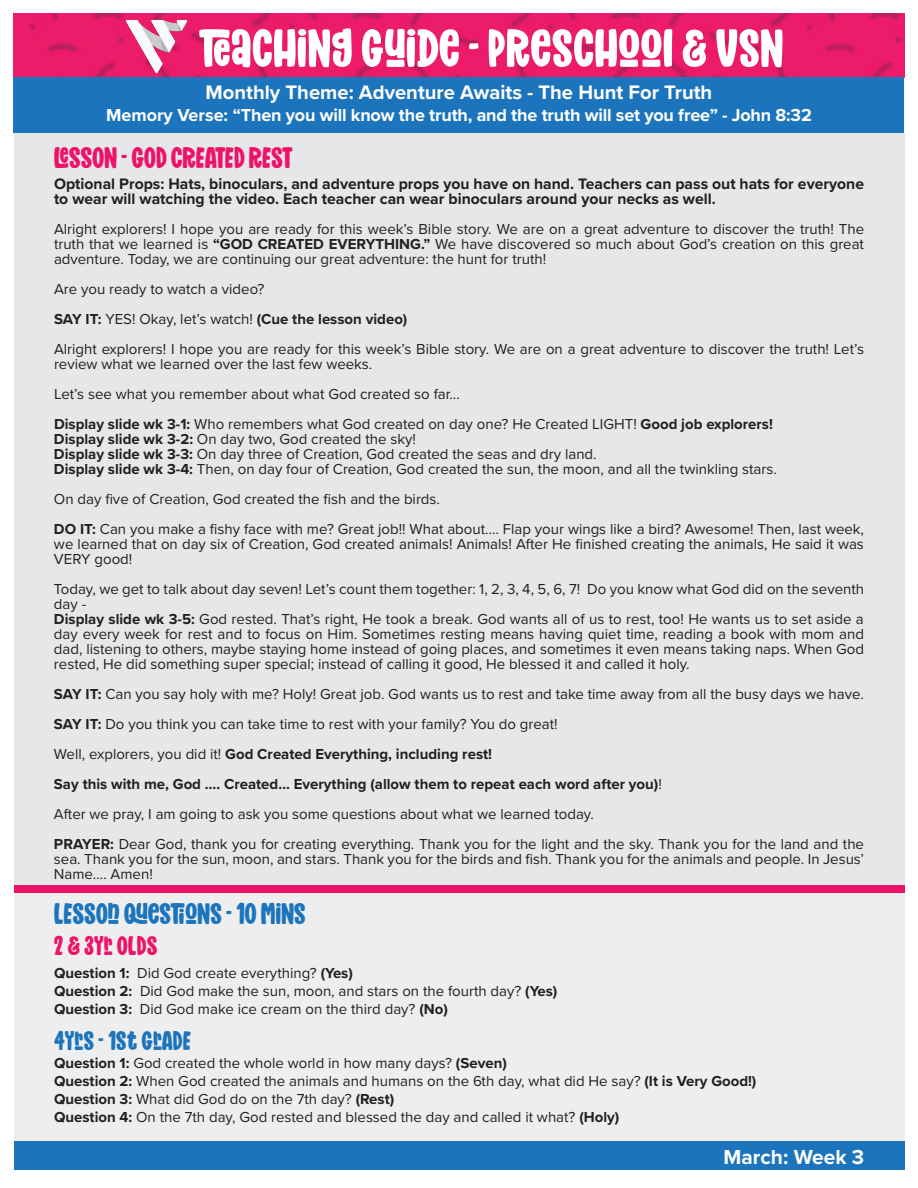
<style>
.page{position:relative;width:918px;height:1188px;background:#fff}
.page>*{position:absolute;margin:0;border:0;box-sizing:border-box;transform-origin:0 0}
.t1{font:54px "Mighty Mountain";color:#fff}
.t2{font:30px "Mighty Mountain";letter-spacing:-.01em;color:#1c75bc}
.t3{font:30px "Mighty Mountain";letter-spacing:-.01em;color:#ed1369}
.t4{font:27px "Mighty Mountain";color:#1c75bc}
.t5{font:27px "Mighty Mountain";color:#ed1369}
.t6{font:700 21px "Proxima Nova";color:#fff}
.t7{font:700 20.25px "Proxima Nova";color:#fff}
.t8{font:700 18px "Proxima Nova";letter-spacing:-.01em;color:#fff}
.t9{font:700 15.75px/15px "Proxima Nova";color:#231f20}
.t10{font:15px/15px "Proxima Nova";color:#231f20;text-align:justify}
.t11{font:700 15px "Proxima Nova";color:#231f20}
.s1{font-weight:700}
.s2{font-weight:400}
</style>
<div class="page">
<div style="left:14px;top:874px;width:890px;height:285px;background:#eeeeef"></div>
<img style="left:14px;top:14px;width:891px;height:63px">
<div style="left:14px;top:77px;width:890px;height:56px;background:#1c75bc"></div>
<div style="left:14px;top:133px;width:890px;height:753px;background:#e6e7e9"></div>
<div style="left:14px;top:1142px;width:891px;height:28px;background:#1c75bc"></div>
<img style="left:124px;top:14px;width:64px;height:63px">
<div style="left:14px;top:886px;width:891px;height:7px;background:#ed1369"></div>
<p class="t1" style="left:198px;top:11px;width:587px">TEACHING GUIDE - PRESCHOOL &amp; VSN</p>
<p class="t7" style="left:206px;top:77px;width:508px">Monthly Theme: Adventure Awaits - The Hunt For Truth</p>
<p class="t8" style="left:106px;top:102px;width:707px">Memory Verse: “Then you will know the truth, and the truth will set you free” - John 8:32</p>
<p class="t3" style="left:54px;top:137px;width:241px">LESSON - GOD CREATED REST</p>
<p class="t9" style="left:54px;top:176px;width:812px">Optional Props: Hats, binoculars, and adventure props you have on hand. Teachers can pass out hats for everyone to wear will watching the video. Each teacher can wear binoculars around your necks as well.</p>
<p class="t10" style="left:54px;top:220px;width:812px">Alright explorers! I hope you are ready for this week’s Bible story. We are on a great adventure to discover the truth! The truth that we learned is <span class="s1">“GOD CREATED EVERYTHING.”</span> We have discovered so much about God’s creation on this great adventure. Today, we are continuing our great adventure: the hunt for truth!</p>
<p class="t10" style="left:54px;top:280px;width:212px">Are you ready to watch a video?</p>
<p class="t11" style="left:54px;top:307px;width:355px">SAY IT: <span class="s2">YES! Okay, let’s watch!</span> (Cue the lesson video)</p>
<p class="t10" style="left:54px;top:340px;width:812px">Alright explorers! I hope you are ready for this week’s Bible story. We are on a great adventure to discover the truth! Let’s review what we learned over the last few weeks.</p>
<p class="t10" style="left:54px;top:385px;width:407px">Let’s see what you remember about what God created so far…</p>
<p class="t10" style="left:54px;top:415px;width:720px"><span class="s1">Display slide wk 3-1:</span> Who remembers what God created on day one? He Created LIGHT! <span class="s1">Good job explorers!</span></p>
<p class="t10" style="left:54px;top:430px;width:363px"><span class="s1">Display slide wk 3-2:</span> On day two, God created the sky!</p>
<p class="t10" style="left:54px;top:445px;width:544px"><span class="s1">Display slide wk 3-3:</span> On day three of Creation, God created the seas and dry land.</p>
<p class="t10" style="left:54px;top:460px;width:724px"><span class="s1">Display slide wk 3-4:</span> Then, on day four of Creation, God created the sun, the moon, and all the twinkling stars.</p>
<p class="t10" style="left:54px;top:490px;width:388px">On day five of Creation, God created the fish and the birds.</p>
<p class="t10" style="left:54px;top:520px;width:812px"><span class="s1">DO IT:</span> Can you make a fishy face with me? Great job!! What about…. Flap your wings like a bird? Awesome! Then, last week, we learned that on day six of Creation, God created animals! Animals! After He finished creating the animals, He said it was VERY good!</p>
<p class="t10" style="left:54px;top:580px;width:812px">Today, we get to talk about day seven! Let’s count them together: 1, 2, 3, 4, 5, 6, 7! Do you know what God did on the seventh day -</p>
<p class="t10" style="left:54px;top:610px;width:812px"><span class="s1">Display slide wk 3-5:</span> God rested. That’s right, He took a break. God wants all of us to rest, too! He wants us to set aside a day every week for rest and to focus on Him. Sometimes resting means having quiet time, reading a book with mom and dad, listening to others, maybe staying home instead of going places, and sometimes it even means taking naps. When God rested, He did something super special; instead of calling it good, He blessed it and called it holy.</p>
<p class="t10" style="left:54px;top:685px;width:811px"><span class="s1">SAY IT:</span> Can you say holy with me? Holy! Great job. God wants us to rest and take time away from all the busy days we have.</p>
<p class="t10" style="left:54px;top:715px;width:505px"><span class="s1">SAY IT:</span> Do you think you can take time to rest with your family? You do great!</p>
<p class="t11" style="left:54px;top:742px;width:440px"><span class="s2">Well, explorers, you did it!</span> God Created Everything, including rest!</p>
<p class="t11" style="left:54px;top:772px;width:609px">Say this with me, God …. Created… Everything (allow them to repeat each word after you)<span class="s2">!</span></p>
<p class="t10" style="left:54px;top:805px;width:541px">After we pray, I am going to ask you some questions about what we learned today.</p>
<p class="t10" style="left:54px;top:835px;width:812px"><span class="s1">PRAYER:</span> Dear God, thank you for creating everything. Thank you for the light and the sky. Thank you for the land and the sea. Thank you for the sun, moon, and stars. Thank you for the birds and fish. Thank you for the animals and people. In Jesus’ Name…. Amen!</p>
<p class="t2" style="left:54px;top:893px;width:254px">LESSON QUESTIONS - 10 MINS</p>
<p class="t5" style="left:54px;top:927px;width:105px">2 &amp; 3YR OLDS</p>
<p class="t10" style="left:54px;top:965px;width:300px"><span class="s1">Question 1:</span> Did God create everything? <span class="s1">(Yes)</span></p>
<p class="t10" style="left:54px;top:983px;width:505px"><span class="s1">Question 2:</span> Did God make the sun, moon, and stars on the fourth day? <span class="s1">(Yes)</span></p>
<p class="t10" style="left:54px;top:1001px;width:395px"><span class="s1">Question 3:</span> Did God make ice cream on the third day? <span class="s1">(No)</span></p>
<p class="t4" style="left:54px;top:1022px;width:139px">4YRS - 1ST GRADE</p>
<p class="t10" style="left:54px;top:1055px;width:454px"><span class="s1">Question 1:</span> God created the whole world in how many days? <span class="s1">(Seven)</span></p>
<p class="t10" style="left:54px;top:1073px;width:704px"><span class="s1">Question 2:</span> When God created the animals and humans on the 6th day, what did He say? <span class="s1">(It is Very Good!)</span></p>
<p class="t10" style="left:54px;top:1091px;width:342px"><span class="s1">Question 3:</span> What did God do on the 7th day? <span class="s1">(Rest)</span></p>
<p class="t10" style="left:54px;top:1109px;width:567px"><span class="s1">Question 4:</span> On the 7th day, God rested and blessed the day and called it what? <span class="s1">(Holy)</span></p>
<p class="t6" style="left:723px;top:1141px;width:142px">March: Week 3</p>
</div>
